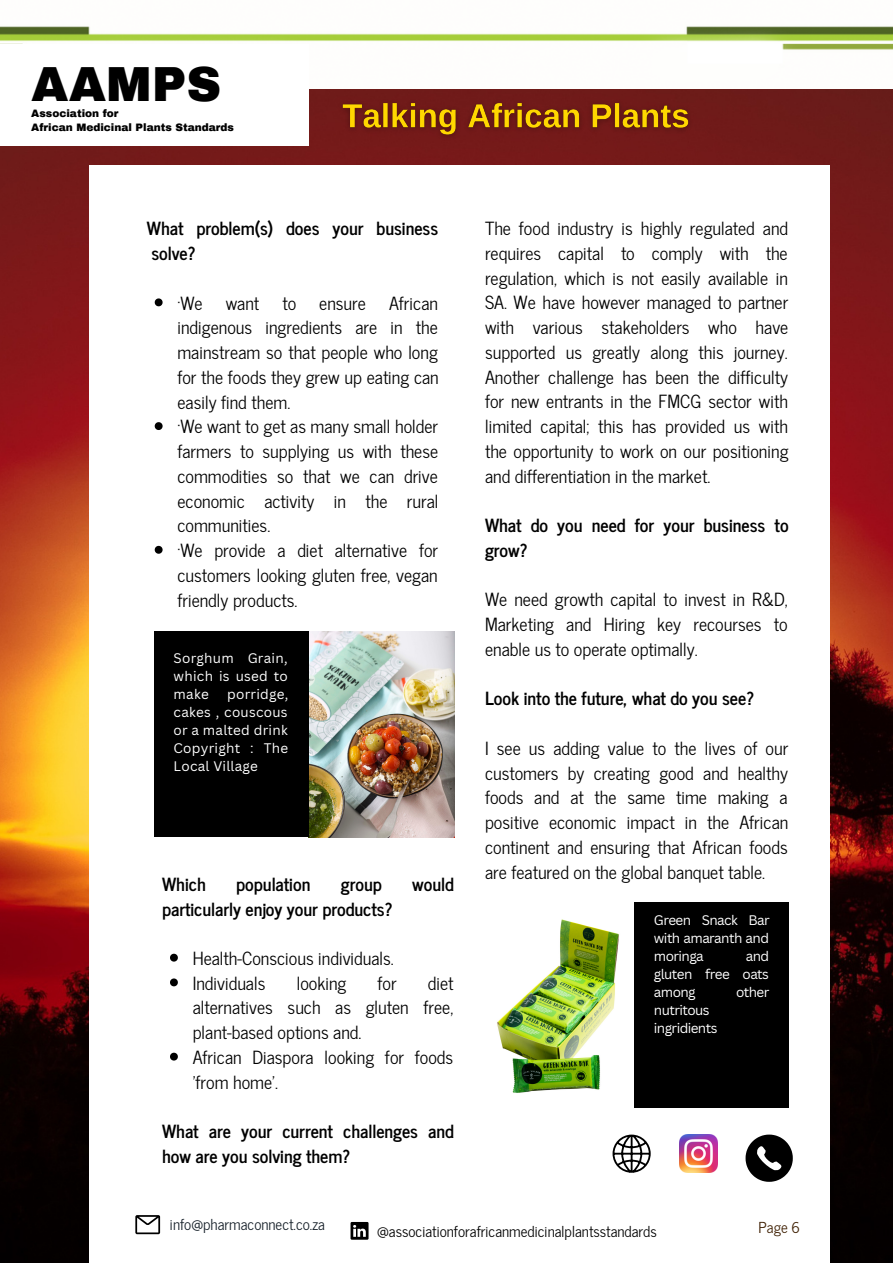
<style>
.page{position:relative;width:893px;height:1264px;background:#fff}
.page>*{position:absolute;margin:0;border:0;box-sizing:border-box;transform-origin:0 0}
.t1{font:900 48.15px "Archivo";color:#000}
.t2{font:18px/24.8px "News Cycle";color:#000;text-align:justify}
.t3{font:700 18px/24.8px "News Cycle";color:#000}
.t4{font:15px "News Cycle";color:#000}
.t5{font:15px "News Cycle";color:#151f28}
.t6{font:15px "News Cycle";color:#402104}
.t7{font:13.5px/18px "Canva Sans";letter-spacing:-.04em;color:#fff;text-align:justify}
.t8{font:900 10.5px "Archivo";color:#000}
</style>
<div class="page">
<img style="left:0;top:89px;width:892px;height:1173px">
<div style="left:89px;top:165px;width:740px;height:1097px;background:#fff"></div>
<img style="left:0;top:26px;width:892px;height:24px">
<div style="left:0;top:45px;width:308px;height:101px;background:#fff"></div>
<img style="left:308px;top:631px;width:146px;height:206px">
<div style="left:154px;top:631px;width:154px;height:206px;background:#000"></div>
<img style="left:497px;top:919px;width:122px;height:174px">
<div style="left:634px;top:902px;width:154px;height:205px;background:#000"></div>
<svg style="left:612px;top:1134px;width:38px;height:38px"></svg>
<img style="left:679px;top:1134px;width:38px;height:38px">
<svg style="left:745px;top:1134px;width:47px;height:47px"></svg>
<svg style="left:155px;top:298px;width:7px;height:8px"></svg>
<svg style="left:155px;top:422px;width:7px;height:8px"></svg>
<svg style="left:155px;top:546px;width:7px;height:7px"></svg>
<img style="left:333px;top:89px;width:375px;height:57px">
<svg style="left:170px;top:953px;width:8px;height:8px"></svg>
<svg style="left:170px;top:978px;width:8px;height:8px"></svg>
<svg style="left:170px;top:1052px;width:8px;height:8px"></svg>
<svg style="left:135px;top:1215px;width:25px;height:19px"></svg>
<svg style="left:350px;top:1222px;width:18px;height:17px"></svg>
<h1 class="t1" style="left:31px;top:59px;width:191px">AAMPS</h1>
<p class="t8" style="left:31px;top:122px;width:204px">African Medicinal Plants Standards</p>
<p class="t8" style="left:31px;top:108px;width:89px">Association for</p>
<p class="t3" style="left:147px;top:215px;width:293px">What problem(s) does your business solve?</p>
<p class="t2" style="left:177px;top:289px;width:263px;text-align:left;text-indent:211px">African indigenous ingredients are in the mainstream so that people who long for the foods they grew up eating can easily find them.<br>·We want to get as many small holder farmers to supplying us with these commodities so that we can drive economic activity in the rural communities.<br>·We provide a diet alternative for customers looking gluten free, vegan friendly products.</p>
<p class="t2" style="left:177px;top:289px;width:27px">·We</p>
<p class="t2" style="left:226px;top:289px;width:35px">want</p>
<p class="t2" style="left:282px;top:289px;width:15px">to</p>
<p class="t2" style="left:319px;top:289px;width:48px">ensure</p>
<p class="t7" style="left:174px;top:649px;width:116px">Sorghum Grain, which is used to make</p>
<p class="t7" style="left:174px;top:685px;width:116px;text-indent:54px">porridge, cakes , couscous or a malted drink Copyright : The Local Village</p>
<p class="t3" style="left:162px;top:870px;width:45px">Which</p>
<p class="t3" style="left:236px;top:870px;width:76px">population</p>
<p class="t3" style="left:341px;top:870px;width:42px">group</p>
<p class="t3" style="left:412px;top:870px;width:43px">would</p>
<p class="t3" style="left:162px;top:895px;width:232px">particularly enjoy your products?</p>
<p class="t2" style="left:193px;top:944px;width:203px">Health-Conscious individuals.<br>Individuals</p>
<p class="t2" style="left:297px;top:969px;width:51px">looking</p>
<p class="t2" style="left:377px;top:969px;width:21px">for</p>
<p class="t2" style="left:193px;top:969px;width:262px;text-align:left;text-indent:235px">diet alternatives such as gluten free, plant-based options and.<br>African Diaspora looking for foods 'from home'.</p>
<p class="t3" style="left:162px;top:1117px;width:293px">What are your current challenges and how are you solving them?</p>
<p class="t2" style="left:485px;top:215px;width:305px">The food industry is highly regulated and requires capital to comply with the regulation, which is not easily available in SA. We have however managed to partner with various stakeholders who have supported us greatly along this journey.<br>Another challenge has been the difficulty for new entrants in the FMCG sector with limited capital; this has provided us with the opportunity to work on our positioning and differentiation in the market.</p>
<p class="t3" style="left:485px;top:512px;width:305px">What do you need for your business to grow?</p>
<p class="t2" style="left:485px;top:586px;width:304px">We need growth capital to invest in R&amp;D, Marketing and Hiring key recourses to enable us to operate optimally.</p>
<p class="t3" style="left:485px;top:685px;width:270px">Look into the future, what do you see?</p>
<p class="t2" style="left:485px;top:734px;width:305px">I see us adding value to the lives of our customers by creating good and healthy foods and at the same time making a positive economic impact in the African continent and ensuring that African foods are featured on the global banquet table.</p>
<p class="t7" style="left:654px;top:910px;width:117px">Green Snack Bar with amaranth and moringa</p>
<p class="t7" style="left:654px;top:946px;width:117px;text-indent:92px">and gluten free oats among</p>
<p class="t7" style="left:736px;top:982px;width:35px">other</p>
<p class="t7" style="left:654px;top:1000px;width:65px">nutritous ingridients</p>
<p class="t5" style="left:170px;top:1211px;width:156px">info@pharmaconnect.co.za</p>
<p class="t4" style="left:377px;top:1218px;width:281px">@associationforafricanmedicinalplantsstandards</p>
<p class="t6" style="left:758px;top:1213px;width:43px">Page 6</p>
</div>
